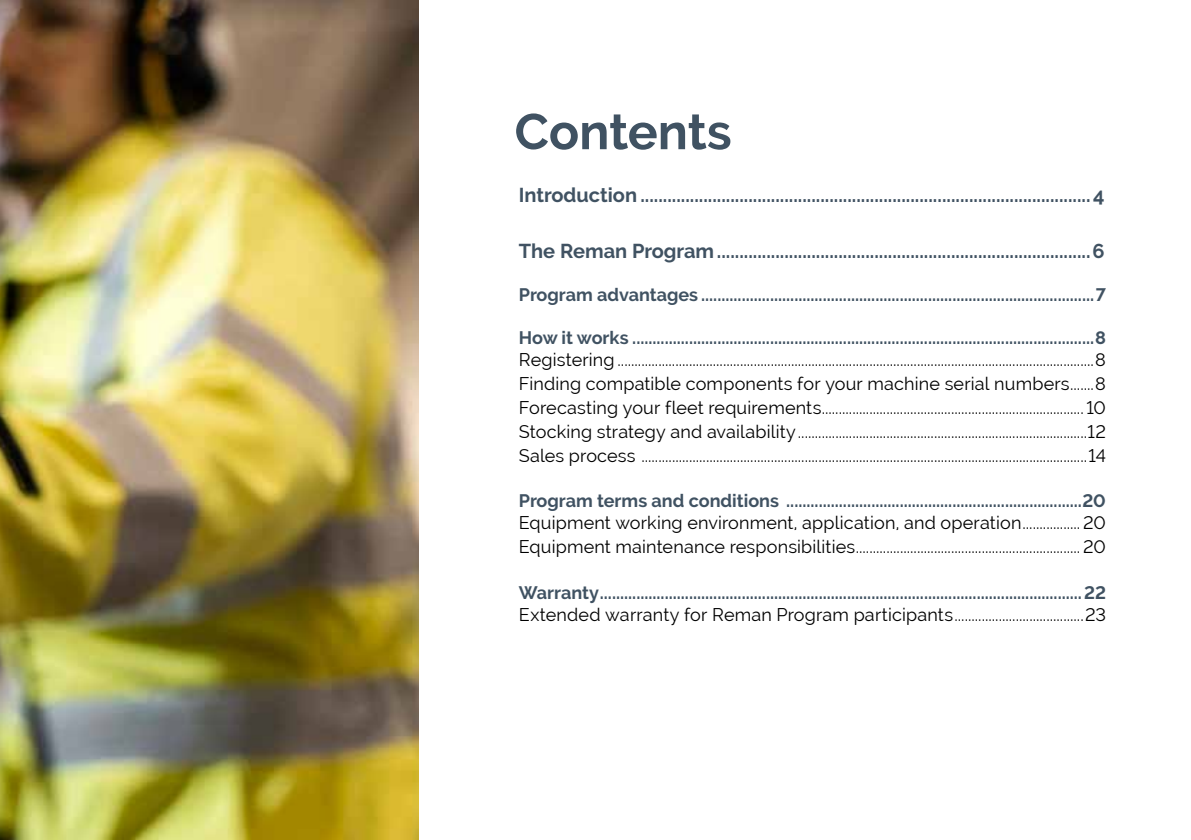
<style>
.page{position:relative;width:1191px;height:840px;background:#fff}
.page>*{position:absolute;margin:0;border:0;box-sizing:border-box;transform-origin:0 0}
.t1{font:700 50px "Raleway";color:#405262}
.t2{font:700 20px "Raleway";color:#405262}
.t3{font:18px/24px "Raleway";letter-spacing:.01em;color:#000;text-align:justify}
.t4{font:700 18px "Raleway";color:#405262}
</style>
<div class="page">
<img style="left:0;top:0;width:418px;height:839px">
<h1 class="t1" style="left:514px;top:103px;width:219px">Contents</h1>
<p class="t2" style="left:519px;top:183px;width:587px">Introduction ....................................................................................................4</p>
<p class="t2" style="left:519px;top:239px;width:587px">The Reman Program...................................................................................6</p>
<p class="t4" style="left:519px;top:284px;width:588px">Program advantages .................................................................................................7</p>
<p class="t4" style="left:519px;top:327px;width:588px">How it works ..................................................................................................................8</p>
<p class="t3" style="left:519px;top:347px;width:588px">Registering ............................................................................................................................................8<br>Finding compatible components for your machine serial numbers.......8<br>Forecasting your fleet requirements............................................................................. 10<br>Stocking strategy and availability.....................................................................................12<br>Sales process ...................................................................................................................................14</p>
<p class="t4" style="left:519px;top:490px;width:588px">Program terms and conditions .........................................................................20</p>
<p class="t3" style="left:519px;top:510px;width:588px">Equipment working environment, application, and operation................. 20<br>Equipment maintenance responsibilities.................................................................. 20</p>
<p class="t4" style="left:519px;top:581px;width:588px">Warranty.......................................................................................................................22</p>
<p class="t3" style="left:519px;top:602px;width:588px">Extended warranty for Reman Program participants......................................23</p>
</div>
